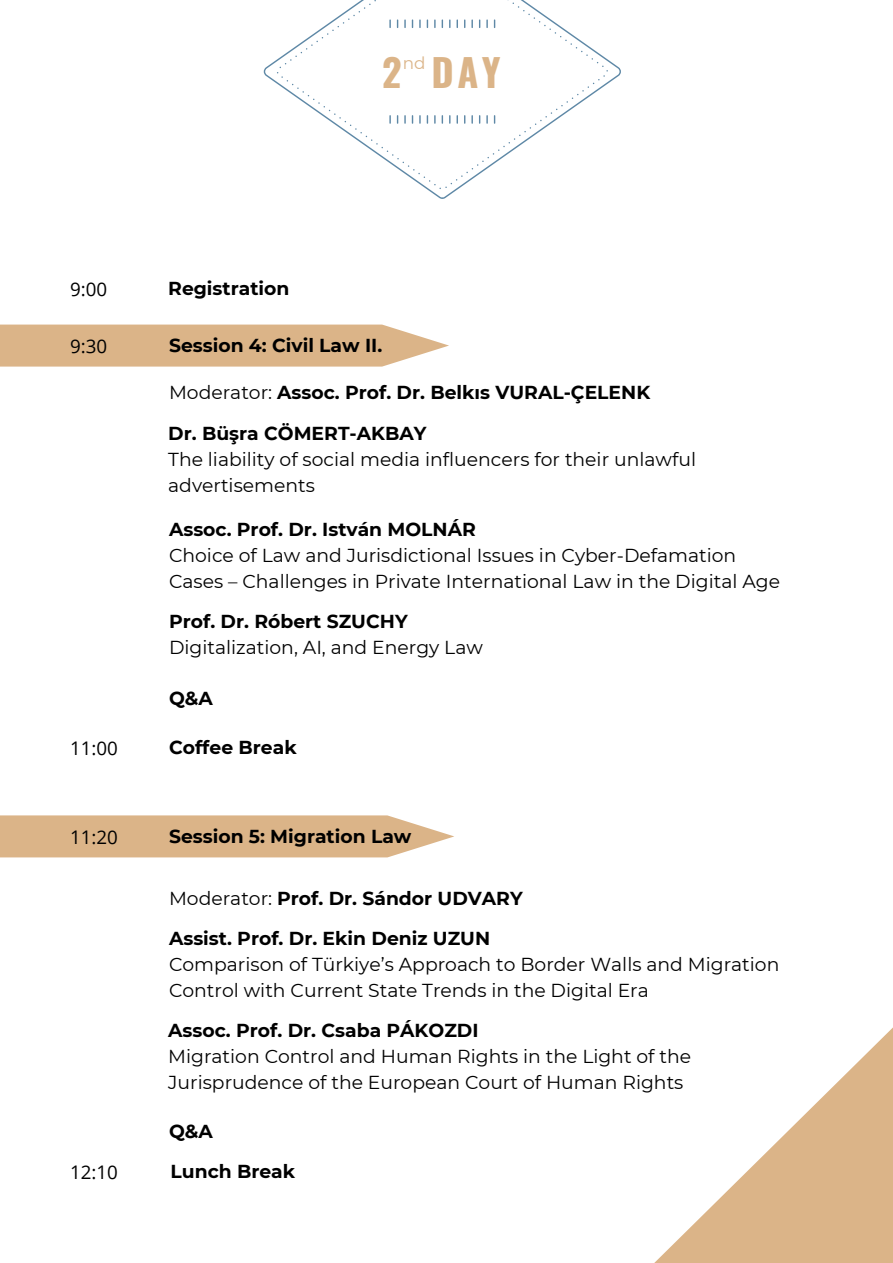
<style>
.page{position:relative;width:893px;height:1263px;background:#fff}
.page>*{position:absolute;margin:0;border:0;box-sizing:border-box;transform-origin:0 0}
.t1{font:700 38.03px "Oswald";color:#dbb488}
.t2{font:18.75px/25.9px "Montserrat";color:#000}
.t3{font:700 18.75px "Montserrat";color:#000}
.t4{font:18.75px "Open Sans";color:#000}
.t5{font:16.8px "Montserrat";color:#dbb488}
.s1{font-weight:400}
.s2{font-weight:700}
</style>
<div class="page">
<svg style="left:264px;top:0;width:357px;height:199px"></svg>
<svg style="left:654px;top:1027px;width:239px;height:236px;fill:#dbb589"></svg>
<svg style="left:0;top:325px;width:449px;height:42px;background:#ddba91"></svg>
<svg style="left:0;top:815px;width:454px;height:42px;background:#ddba91"></svg>
<h4 class="t4" style="left:70px;top:276px;width:39px">9:00</h4>
<h4 class="t3" style="left:168px;top:277px;width:123px">Registration</h4>
<h2 class="t5" style="left:403px;top:53px;width:24px">nd</h2>
<h1 class="t1" style="left:382px;top:43px;width:120px">2 DAY</h1>
<h3 class="t4" style="left:70px;top:333px;width:39px">9:30</h3>
<p class="t3" style="left:169px;top:334px;width:215px">Session 4: Civil Law II.</p>
<h4 class="t3" style="left:169px;top:380px;width:483px"><span class="s1">Moderator:</span> Assoc. Prof. Dr. Belkıs VURAL-ÇELENK</h4>
<h4 class="t2" style="left:168px;top:420px;width:529px"><span class="s2">Dr. Büşra CÖMERT-AKBAY<br></span>The liability of social media influencers for their unlawful advertisements</h4>
<h3 class="t2" style="left:169px;top:516px;width:612px"><span class="s2">Assoc. Prof. Dr. István MOLNÁR<br></span>Choice of Law and Jurisdictional Issues in Cyber-Defamation<br>Cases – Challenges in Private International Law in the Digital Age</h3>
<h4 class="t2" style="left:169px;top:608px;width:315px"><span class="s2">Prof. Dr. Róbert SZUCHY<br></span>Digitalization, AI, and Energy Law</h4>
<p class="t3" style="left:169px;top:687px;width:45px">Q&amp;A</p>
<h4 class="t4" style="left:70px;top:735px;width:49px">11:00</h4>
<h4 class="t3" style="left:169px;top:736px;width:129px">Coffee Break</h4>
<h4 class="t4" style="left:70px;top:824px;width:49px">11:20</h4>
<h4 class="t4" style="left:70px;top:1159px;width:49px">12:10</h4>
<h4 class="t3" style="left:169px;top:824px;width:244px">Session 5: Migration Law</h4>
<h2 class="t3" style="left:169px;top:887px;width:355px"><span class="s1">Moderator:</span> Prof. Dr. Sándor UDVARY</h2>
<h4 class="t2" style="left:169px;top:925px;width:612px"><span class="s2">Assist. Prof. Dr. Ekin Deniz UZUN<br></span>Comparison of Türkiye’s Approach to Border Walls and Migration<br>Control with Current State Trends in the Digital Era</h4>
<h3 class="t2" style="left:168px;top:1017px;width:524px"><span class="s2">Assoc. Prof. Dr. Csaba PÁKOZDI<br></span>Migration Control and Human Rights in the Light of the<br>Jurisprudence of the European Court of Human Rights</h3>
<h4 class="t3" style="left:169px;top:1120px;width:45px">Q&amp;A</h4>
<h3 class="t3" style="left:170px;top:1160px;width:126px">Lunch Break</h3>
</div>
